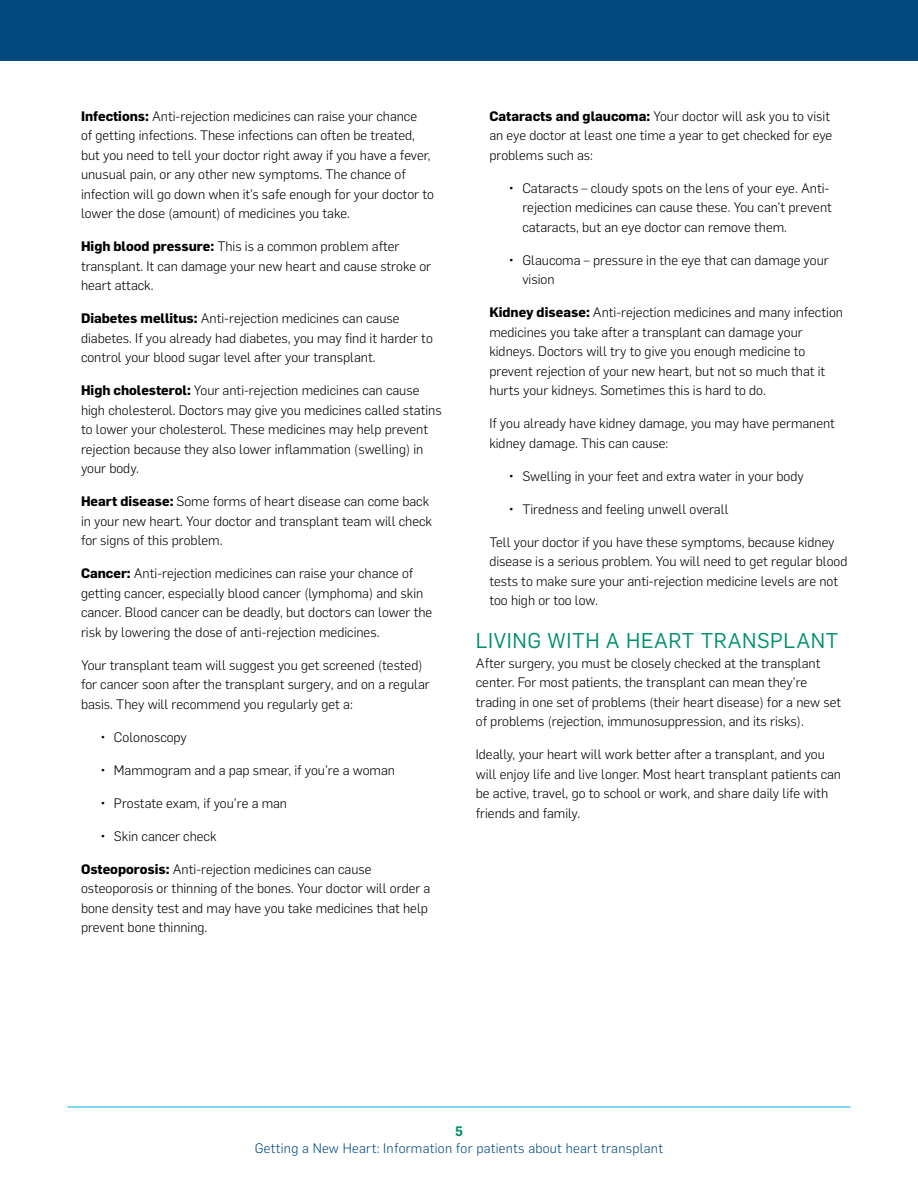
<style>
.page{position:relative;width:918px;height:1188px;background:#fff}
.page>*{position:absolute;margin:0;border:0;box-sizing:border-box;transform-origin:0 0}
.t1{font:21px "Flama";letter-spacing:.03em;color:#00906d}
.t2{font:300 13.5px/19.5px "Flama";color:#000}
.t3{font:300 13.5px "Flama";letter-spacing:.02em;color:#004a80}
.t4{font:600 13.5px "Flama";color:#00906d}
.s1{font-weight:700}
</style>
<div class="page">
<hr style="left:68px;top:1107px;width:782px;height:1px;background:#00aeef">
<div style="left:0;top:0;width:918px;height:60px;background:#004a80"></div>
<p class="t2" style="left:81px;top:106px;width:354px"><span class="s1">Infections:</span> Anti-rejection medicines can raise your chance<br>of getting infections. These infections can often be treated, but you need to tell your doctor right away if you have a fever, unusual pain, or any other new symptoms. The chance of infection will go down when it’s safe enough for your doctor to lower the dose (amount) of medicines you take.</p>
<p class="t2" style="left:81px;top:236px;width:352px"><span class="s1">High blood pressure:</span> This is a common problem after transplant. It can damage your new heart and cause stroke or heart attack.</p>
<p class="t2" style="left:81px;top:308px;width:353px"><span class="s1">Diabetes mellitus:</span> Anti-rejection medicines can cause diabetes. If you already had diabetes, you may find it harder to control your blood sugar level after your transplant.</p>
<p class="t2" style="left:81px;top:380px;width:362px"><span class="s1">High cholesterol:</span> Your anti-rejection medicines can cause high cholesterol. Doctors may give you medicines called statins to lower your cholesterol. These medicines may help prevent rejection because they also lower inflammation (swelling) in your body.</p>
<p class="t2" style="left:81px;top:491px;width:353px"><span class="s1">Heart disease:</span> Some forms of heart disease can come back in your new heart. Your doctor and transplant team will check for signs of this problem.</p>
<p class="t2" style="left:81px;top:563px;width:353px"><span class="s1">Cancer:</span> Anti-rejection medicines can raise your chance of getting cancer, especially blood cancer (lymphoma) and skin cancer. Blood cancer can be deadly, but doctors can lower the risk by lowering the dose of anti-rejection medicines.</p>
<p class="t2" style="left:81px;top:654px;width:350px">Your transplant team will suggest you get screened (tested) for cancer soon after the transplant surgery, and on a regular basis. They will recommend you regularly get a:</p>
<p class="t2" style="left:100px;top:726px;width:88px">• Colonoscopy</p>
<p class="t2" style="left:100px;top:759px;width:296px">• Mammogram and a pap smear, if you’re a woman</p>
<p class="t2" style="left:100px;top:792px;width:188px">• Prostate exam, if you’re a man</p>
<p class="t2" style="left:100px;top:825px;width:118px">• Skin cancer check</p>
<p class="t2" style="left:81px;top:858px;width:351px"><span class="s1">Osteoporosis:</span> Anti-rejection medicines can cause osteoporosis or thinning of the bones. Your doctor will order a bone density test and may have you take medicines that help prevent bone thinning.</p>
<p class="t2" style="left:489px;top:105px;width:345px"><span class="s1">Cataracts and glaucoma:</span> Your doctor will ask you to visit an eye doctor at least one time a year to get checked for eye problems such as:</p>
<p class="t2" style="left:522px;top:177px;width:311px;text-indent:-14px">• Cataracts – cloudy spots on the lens of your eye. Anti&shy;rejection medicines can cause these. You can’t prevent cataracts, but an eye doctor can remove them.</p>
<p class="t2" style="left:522px;top:249px;width:308px;text-indent:-14px">• Glaucoma – pressure in the eye that can damage your vision</p>
<p class="t2" style="left:489px;top:302px;width:355px"><span class="s1">Kidney disease:</span> Anti-rejection medicines and many infection medicines you take after a transplant can damage your kidneys. Doctors will try to give you enough medicine to prevent rejection of your new heart, but not so much that it hurts your kidneys. Sometimes this is hard to do.</p>
<p class="t2" style="left:489px;top:413px;width:347px">If you already have kidney damage, you may have permanent kidney damage. This can cause:</p>
<p class="t2" style="left:509px;top:465px;width:297px">• Swelling in your feet and extra water in your body</p>
<p class="t2" style="left:509px;top:498px;width:221px">• Tiredness and feeling unwell overall</p>
<p class="t2" style="left:489px;top:531px;width:360px">Tell your doctor if you have these symptoms, because kidney disease is a serious problem. You will need to get regular blood tests to make sure your anti-rejection medicine levels are not too high or too low.</p>
<h1 class="t1" style="left:476px;top:626px;width:364px">LIVING WITH A HEART TRANSPLANT</h1>
<p class="t2" style="left:476px;top:652px;width:367px">After surgery, you must be closely checked at the transplant center. For most patients, the transplant can mean they’re trading in one set of problems (their heart disease) for a new set of problems (rejection, immunosuppression, and its risks).</p>
<p class="t2" style="left:476px;top:744px;width:367px">Ideally, your heart will work better after a transplant, and you will enjoy life and live longer. Most heart transplant patients can be active, travel, go to school or work, and share daily life with friends and family.</p>
<p class="t4" style="left:455px;top:1122px;width:9px">5</p>
<p class="t3" style="left:255px;top:1139px;width:410px">Getting a New Heart: Information for patients about heart transplant</p>
</div>
